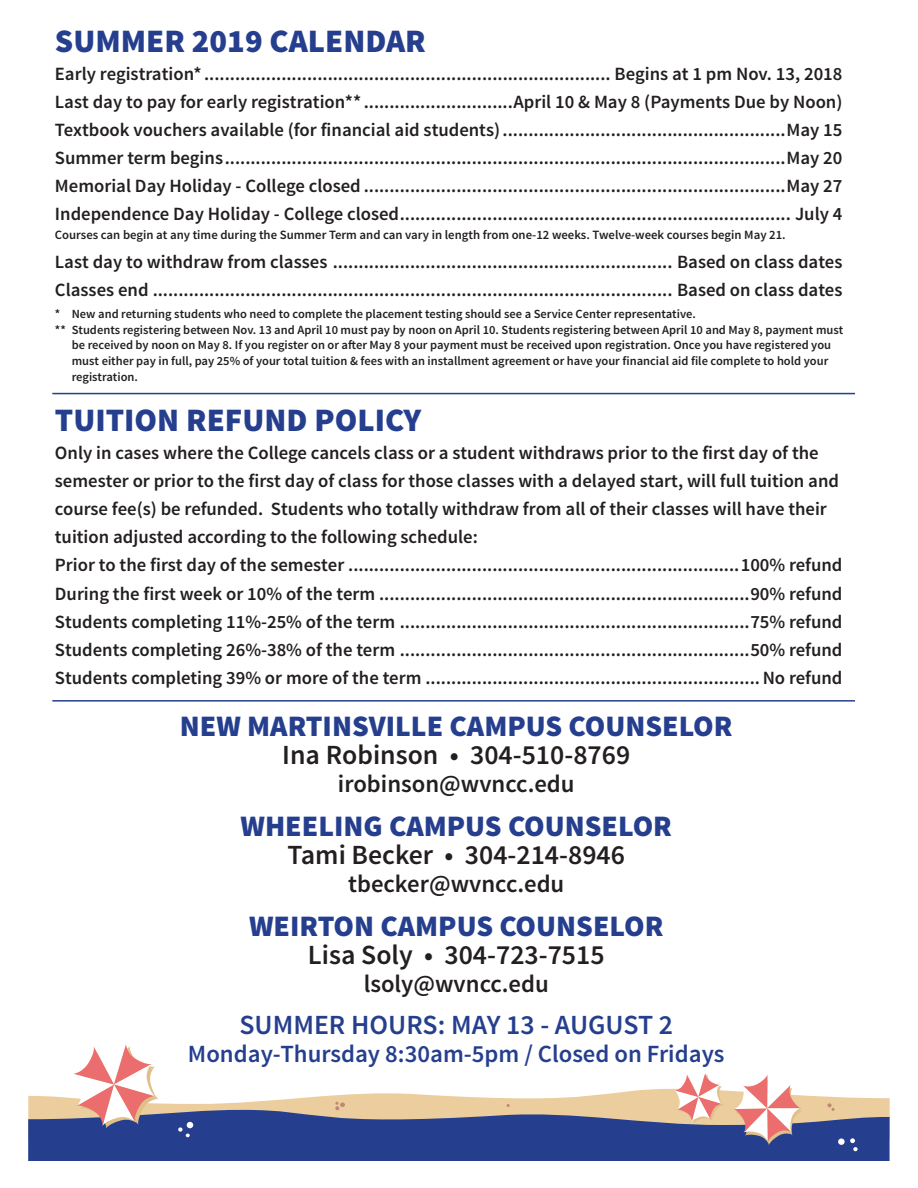
<style>
.page{position:relative;width:918px;height:1188px;background:#fff}
.page>*{position:absolute;margin:0;border:0;box-sizing:border-box;transform-origin:0 0}
.t1{font:900 32.7px "Source Sans Pro";color:#253f8e}
.t2{font:900 29.7px "Source Sans Pro";color:#253f8e}
.t3{font:600 27.75px "Source Sans Pro";color:#231f20}
.t4{font:600 27.75px "Source Sans Pro";color:#253f8e}
.t5{font:600 24.75px "Source Sans Pro";color:#231f20}
.t6{font:600 24.75px "Source Sans Pro";color:#253f8e}
.t7{font:600 18.75px/28px "Source Sans Pro";color:#231f20}
.t8{font:600 12.75px "Source Sans Pro";color:#231f20}
.t9{font:600 12.45px/15.6px "Source Sans Pro";color:#231f20}
</style>
<div class="page">
<svg style="left:28px;top:1089px;width:862px;height:21px;fill:#eccd9d"></svg>
<hr style="left:52px;top:700px;width:803px;height:2px;background:#253f8e">
<hr style="left:52px;top:393px;width:803px;height:1px;background:#253f8e">
<svg style="left:28px;top:1110px;width:862px;height:51px;background:#3c4f8f"></svg>
<svg style="left:733px;top:1075px;width:69px;height:70px"></svg>
<svg style="left:72px;top:1045px;width:87px;height:84px"></svg>
<svg style="left:675px;top:1073px;width:49px;height:50px"></svg>
<div style="left:838px;top:1139px;width:7px;height:6px;background:#fff;border-radius:50%"></div>
<svg style="left:850px;top:1138px;width:8px;height:13px"></svg>
<svg style="left:335px;top:1102px;width:10px;height:8px"></svg>
<svg style="left:827px;top:1103px;width:8px;height:8px"></svg>
<svg style="left:178px;top:1122px;width:15px;height:15px"></svg>
<p class="t1" style="left:55px;top:19px;width:373px">SUMMER 2019 CALENDAR</p>
<p class="t7" style="left:55px;top:60px;width:789px">Early registration* ............................................................................... Begins at 1 pm Nov. 13, 2018</p>
<p class="t7" style="left:55px;top:88px;width:789px">Last day to pay for early registration** .............................April 10 &amp; May 8 (Payments Due by Noon)</p>
<p class="t7" style="left:55px;top:116px;width:789px">Textbook vouchers available (for financial aid students).......................................................May 15</p>
<p class="t7" style="left:55px;top:144px;width:789px">Summer term begins.............................................................................................................May 20</p>
<p class="t7" style="left:55px;top:172px;width:789px">Memorial Day Holiday - College closed ..................................................................................May 27</p>
<p class="t7" style="left:55px;top:200px;width:789px">Independence Day Holiday - College closed............................................................................ July 4</p>
<p class="t8" style="left:55px;top:227px;width:732px">Courses can begin at any time during the Summer Term and can vary in length from one-12 weeks. Twelve-week courses begin May 21.</p>
<p class="t7" style="left:55px;top:248px;width:789px">Last day to withdraw from classes .................................................................. Based on class dates</p>
<p class="t7" style="left:55px;top:276px;width:789px">Classes end ..................................................................................................... Based on class dates</p>
<p class="t9" style="left:55px;top:307px;width:642px">* New and returning students who need to complete the placement testing should see a Service Center representative.</p>
<p class="t9" style="left:72px;top:322px;width:773px;text-indent:-17px">** Students registering between Nov. 13 and April 10 must pay by noon on April 10. Students registering between April 10 and May 8, payment must be received by noon on May 8. If you register on or after May 8 your payment must be received upon registration. Once you have registered you must either pay in full, pay 25% of your total tuition &amp; fees with an installment agreement or have your financial aid file complete to hold your registration.</p>
<p class="t1" style="left:55px;top:399px;width:368px">TUITION REFUND POLICY</p>
<p class="t7" style="left:55px;top:439px;width:786px">Only in cases where the College cancels class or a student withdraws prior to the first day of the semester or prior to the first day of class for those classes with a delayed start, will full tuition and course fee(s) be refunded. Students who totally withdraw from all of their classes will have their tuition adjusted according to the following schedule:</p>
<p class="t7" style="left:55px;top:552px;width:789px">Prior to the first day of the semester ............................................................................100% refund</p>
<p class="t7" style="left:55px;top:580px;width:789px">During the first week or 10% of the term ........................................................................90% refund</p>
<p class="t7" style="left:55px;top:608px;width:789px">Students completing 11%-25% of the term ....................................................................75% refund</p>
<p class="t7" style="left:55px;top:636px;width:789px">Students completing 26%-38% of the term ....................................................................50% refund</p>
<p class="t7" style="left:55px;top:664px;width:789px">Students completing 39% or more of the term .................................................................No refund</p>
<p class="t2" style="left:180px;top:707px;width:554px">NEW MARTINSVILLE CAMPUS COUNSELOR</p>
<p class="t3" style="left:282px;top:738px;width:349px">Ina Robinson • 304-510-8769</p>
<p class="t5" style="left:338px;top:769px;width:238px">irobinson@wvncc.edu</p>
<p class="t2" style="left:240px;top:807px;width:433px">WHEELING CAMPUS COUNSELOR</p>
<p class="t3" style="left:288px;top:837px;width:339px">Tami Becker • 304-214-8946</p>
<p class="t5" style="left:348px;top:868px;width:218px">tbecker@wvncc.edu</p>
<p class="t2" style="left:249px;top:906px;width:416px">WEIRTON CAMPUS COUNSELOR</p>
<p class="t3" style="left:308px;top:937px;width:298px">Lisa Soly • 304-723-7515</p>
<p class="t5" style="left:364px;top:968px;width:187px">lsoly@wvncc.edu</p>
<p class="t4" style="left:239px;top:1007px;width:435px">SUMMER HOURS: MAY 13 - AUGUST 2</p>
<p class="t6" style="left:188px;top:1038px;width:538px">Monday-Thursday 8:30am-5pm / Closed on Fridays</p>
</div>
